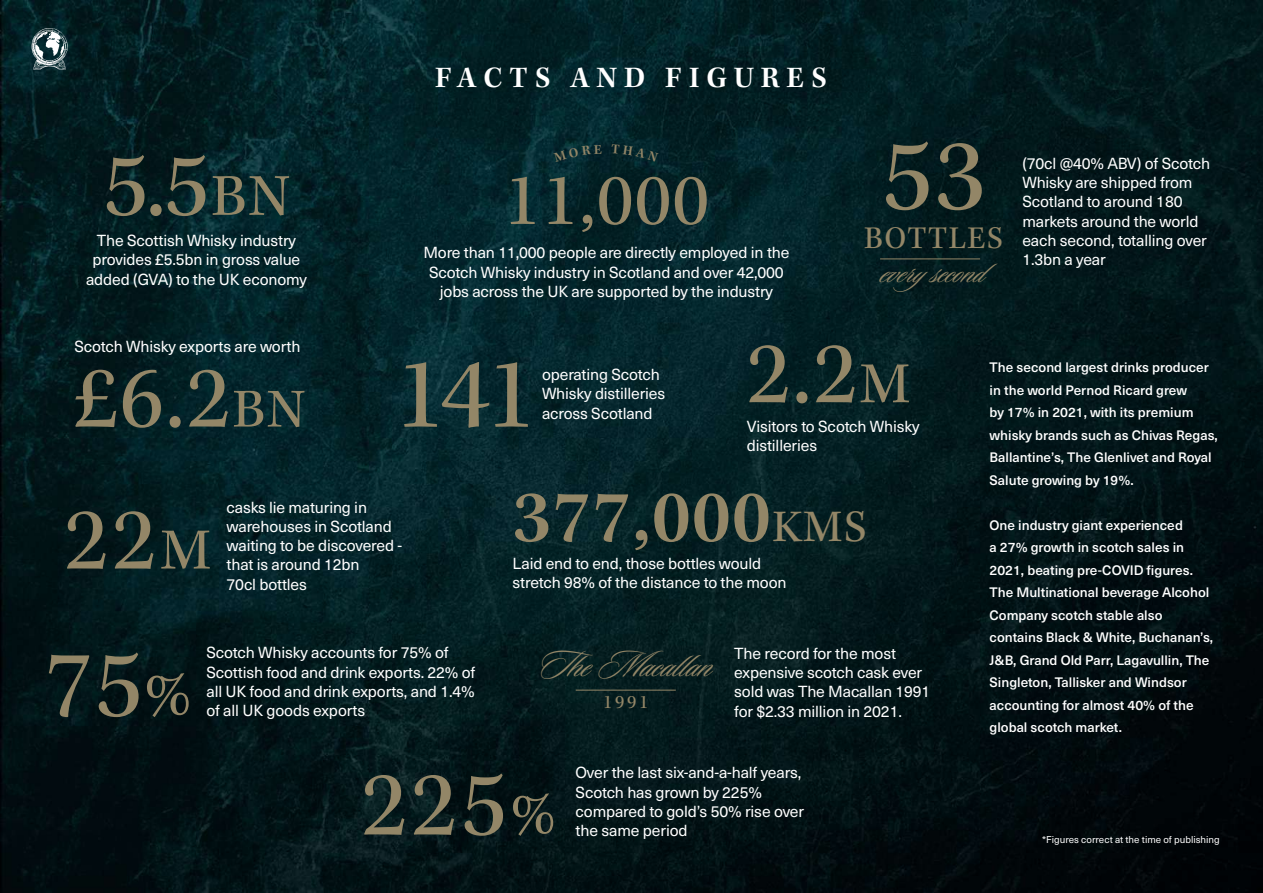
<style>
.page{position:relative;width:1263px;height:893px;background:#fff}
.page>*{position:absolute;margin:0;border:0;box-sizing:border-box;transform-origin:0 0}
.t1{font:105px "Kepler Std";color:#938667}
.t2{font:102.6px "Kepler Std";color:#938667}
.t3{font:98.55px "Kepler Std";color:#938667}
.t4{font:94.95px "Kepler Std";color:#938667}
.t5{font:93.15px "Kepler Std";color:#938667}
.t6{font:91.35px "Kepler Std";color:#938667}
.t7{font:90.9px "Kepler Std";color:#938667}
.t8{font:90.75px "Kepler Std";color:#938667}
.t9{font:600 76.05px "Kepler Std";letter-spacing:.025em;color:#938667}
.t10{font:75.15px "Kepler Std";color:#938667}
.t11{font:38.7px "Sloop Script One";color:#938667}
.t12{font:34.65px "Sloop Script One";color:#938667}
.t13{font:32.4px "Kepler Std";letter-spacing:.04em;color:#938667}
.t14{font:600 30.45px "Kepler Std";letter-spacing:.23em;color:#fff}
.t15{font:19.2px "Kepler Std";color:#938667}
.t16{font:15.75px/19.2px "Neue Haas Unica W1 G";letter-spacing:-.01em;color:#fff}
.t17{font:500 13.5px/22.5px "Neue Haas Unica W1 G";color:#fff}
.t18{font:9.75px "Neue Haas Unica W1 G";color:#fff}
.s1{font-size:60.9px}
.s2{font-size:56.25px}
.s3{font-size:59.55px}
.s4{font-size:59.7px}
.s5{font-size:64.5px}
.s6{font-weight:400;font-size:46.35px}
.s7{font-size:62.1px}
</style>
<div class="page">
<img style="left:0;top:0;width:1263px;height:893px">
<hr style="left:880px;top:258px;width:100px;height:1px;background:#938667">
<hr style="left:576px;top:690px;width:100px;height:1px;background:#938667">
<svg style="left:32px;top:28px;width:36px;height:42px"></svg>
<svg style="left:553px;top:145px;width:49px;height:17px"></svg>
<svg style="left:611px;top:145px;width:48px;height:17px"></svg>
<h3 class="t5" style="left:103px;top:133px;width:188px">5.5<span class="s1">BN</span></h3>
<p class="t16" style="left:86px;top:230px;width:222px;text-align:center">The Scottish Whisky industry provides £5.5bn in gross value added (GVA) to the UK economy</p>
<h3 class="t14" style="left:435px;top:60px;width:393px">FACTS AND FIGURES</h3>
<h3 class="t10" style="left:504px;top:158px;width:206px">11,000</h3>
<p class="t16" style="left:423px;top:242px;width:368px;text-align:center">More than 11,000 people are directly employed in the<br>Scotch Whisky industry in Scotland and over 42,000 jobs across the UK are supported by the industry</p>
<h1 class="t1" style="left:882px;top:117px;width:105px">53</h1>
<h3 class="t13" style="left:864px;top:219px;width:140px">BOTTLES</h3>
<h3 class="t12" style="left:881px;top:255px;width:106px">everysecond</h3>
<p class="t16" style="left:1022px;top:153px;width:189px">(70cl @40% ABV) of Scotch<br>Whisky are shipped from<br>Scotland to around 180 markets around the world each second, totalling over<br>1.3bn a year</p>
<p class="t16" style="left:75px;top:336px;width:227px">Scotch Whisky exports are worth</p>
<h3 class="t8" style="left:75px;top:347px;width:232px">£6.2<span class="s2">BN</span></h3>
<h2 class="t2" style="left:395px;top:337px;width:142px">141</h2>
<p class="t16" style="left:542px;top:364px;width:125px">operating Scotch<br>Whisky distilleries across Scotland</p>
<h3 class="t7" style="left:747px;top:322px;width:165px">2.2<span class="s3">M</span></h3>
<p class="t16" style="left:747px;top:416px;width:174px">Visitors to Scotch Whisky distilleries</p>
<h3 class="t6" style="left:64px;top:488px;width:148px">22<span class="s4">M</span></h3>
<p class="t16" style="left:227px;top:497px;width:177px">casks lie maturing in warehouses in Scotland waiting to be discovered - that is around 12bn<br>70cl bottles</p>
<h3 class="t3" style="left:45px;top:629px;width:147px">75<span class="s5">%</span></h3>
<p class="t16" style="left:206px;top:642px;width:270px">Scotch Whisky accounts for 75% of Scottish food and drink exports. 22% of all UK food and drink exports, and 1.4% of all UK goods exports</p>
<h3 class="t9" style="left:513px;top:474px;width:355px">377,000<span class="s6">KMS</span></h3>
<p class="t16" style="left:513px;top:553px;width:275px">Laid end to end, those bottles would stretch 98% of the distance to the moon</p>
<h3 class="t11" style="left:539px;top:645px;width:175px">The Macallan</h3>
<p class="t15" style="left:603px;top:691px;width:47px">1991</p>
<p class="t16" style="left:734px;top:643px;width:198px">The record for the most expensive scotch cask ever sold was The Macallan 1991 for $2.33 million in 2021.</p>
<h3 class="t4" style="left:362px;top:751px;width:195px">225<span class="s7">%</span></h3>
<p class="t16" style="left:576px;top:762px;width:230px">Over the last six-and-a-half years,<br>Scotch has grown by 225% compared to gold’s 50% rise over</p>
<p class="t16" style="left:576px;top:820px;width:114px">the same period</p>
<p class="t17" style="left:989px;top:355px;width:230px">The second largest drinks producer in the world Pernod Ricard grew<br>by 17% in 2021, with its premium whisky brands such as Chivas Regas,<br>Ballantine’s, The Glenlivet and Royal<br>Salute growing by 19%.</p>
<p class="t17" style="left:989px;top:513px;width:225px">One industry giant experienced<br>a 27% growth in scotch sales in<br>2021, beating pre-COVID figures.<br>The Multinational beverage Alcohol<br>Company scotch stable also contains Black &amp; White, Buchanan’s,<br>J&amp;B, Grand Old Parr, Lagavullin, The<br>Singleton, Tallisker and Windsor accounting for almost 40% of the global scotch market.</p>
<p class="t18" style="left:1042px;top:832px;width:179px">*Figures correct at the time of publishing</p>
</div>
